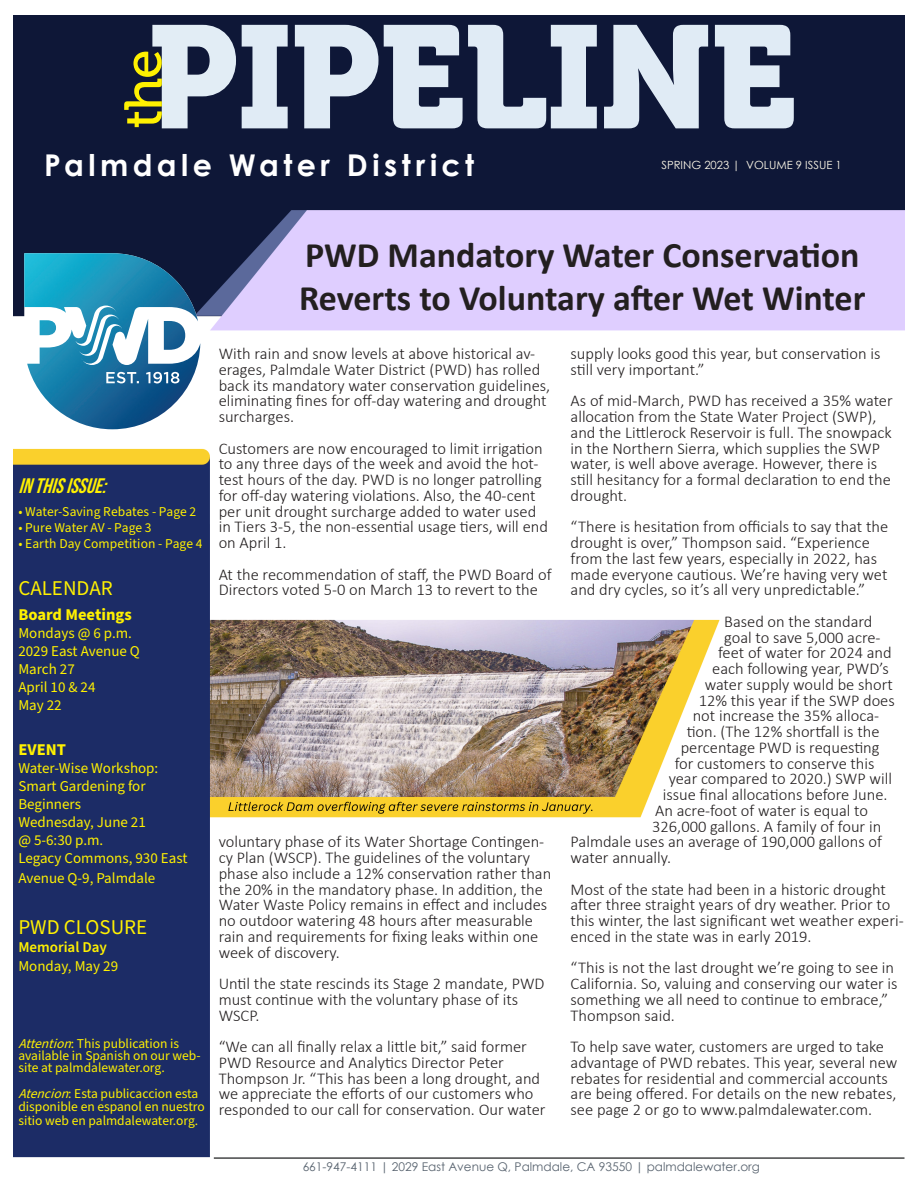
<style>
.page{position:relative;width:918px;height:1188px;background:#fff}
.page>*{position:absolute;margin:0;border:0;box-sizing:border-box;transform-origin:0 0}
.t1{font:700 36px/43.2px "Calibri";color:#231f20}
.t2{font:700 30px "Century Gothic";letter-spacing:.15em;color:#fff}
.t3{font:21px "Source Sans Pro";color:#fff101}
.t4{font:italic 21px "Bebas Neue";color:#fff101}
.t5{font:300 16.5px/15.8px "Calibri";color:#231f20}
.t6{font:700 16.5px "Source Sans Pro";color:#fff101}
.t7{font:15px/19.8px "Source Sans Pro";color:#fff101}
.t8{font:600 15px "Source Sans Pro";color:#fff101}
.t9{font:13.5px/12px "Source Sans Pro";color:#fff101}
.t10{font:12px "Century Gothic";color:#58636f}
.t11{font:11.25px "Century Gothic";color:#fffaea}
.s1{font-style:italic}
</style>
<div class="page">
<img style="left:14px;top:15px;width:890px;height:1144px">
<svg style="left:242px;top:25px;width:46px;height:103px;background:#a5b0c0"></svg>
<svg style="left:295px;top:25px;width:302px;height:103px;background:#8993a6"></svg>
<svg style="left:604px;top:25px;width:104px;height:103px;background:#99a3b5"></svg>
<svg style="left:715px;top:25px;width:79px;height:103px;background:#a0aabb"></svg>
<svg style="left:124px;top:25px;width:112px;height:103px;background:#848c89"></svg>
<img style="left:24px;top:253px;width:176px;height:176px">
<hr style="left:214px;top:1157px;width:690px;height:2px;background:#454647">
<p class="t2" style="left:44px;top:143px;width:432px">Palmdale Water District</p>
<p class="t11" style="left:662px;top:158px;width:182px">SPRING 2023 | VOLUME 9 ISSUE 1</p>
<p class="t4" style="left:18px;top:474px;width:95px">INTHISISSUE:</p>
<p class="t9" style="left:18px;top:506px;width:179px">• Water-Saving Rebates - Page 2</p>
<p class="t9" style="left:18px;top:522px;width:135px">• Pure Water AV - Page 3</p>
<p class="t9" style="left:18px;top:538px;width:186px">• Earth Day Competition - Page 4</p>
<p class="t3" style="left:18px;top:574px;width:96px">CALENDAR</p>
<p class="t6" style="left:18px;top:604px;width:115px">Board Meetings</p>
<p class="t7" style="left:18px;top:624px;width:115px">Mondays @ 6 p.m.</p>
<p class="t7" style="left:18px;top:642px;width:123px">2029 East Avenue Q</p>
<p class="t7" style="left:18px;top:660px;width:58px">March 27</p>
<p class="t7" style="left:18px;top:678px;width:79px">April 10 &amp; 24</p>
<p class="t7" style="left:18px;top:696px;width:45px">May 22</p>
<p class="t6" style="left:18px;top:739px;width:49px">EVENT</p>
<p class="t7" style="left:18px;top:759px;width:142px">Water-Wise Workshop:</p>
<p class="t7" style="left:18px;top:777px;width:129px">Smart Gardening for</p>
<p class="t7" style="left:18px;top:795px;width:64px">Beginners</p>
<p class="t7" style="left:18px;top:813px;width:129px">Wednesday, June 21</p>
<p class="t7" style="left:18px;top:831px;width:87px">@ 5-6:30 p.m.</p>
<p class="t7" style="left:18px;top:849px;width:171px">Legacy Commons, 930 East<br>Avenue Q-9, Palmdale</p>
<p class="t3" style="left:18px;top:913px;width:130px">PWD CLOSURE</p>
<p class="t8" style="left:18px;top:937px;width:90px">Memorial Day</p>
<p class="t7" style="left:18px;top:957px;width:101px">Monday, May 29</p>
<p class="t9" style="left:18px;top:1038px;width:184px"><span class="s1">Attention</span>: This publication is available in Spanish on our web&shy;site at palmdalewater.org.</p>
<p class="t9" style="left:18px;top:1087px;width:188px;line-height:13.5px"><span class="s1">Atencion</span>: Esta publicaccion esta disponible en espanol en nuestro sitio web en palmdalewater.org.</p>
<p class="t1" style="left:299px;top:233px;width:568px">PWD Mandatory Water Conservation<br>Reverts to Voluntary after Wet Winter</p>
<p class="t5" style="left:219px;top:346px;width:333px">With rain and snow levels at above historical av&shy;erages, Palmdale Water District (PWD) has rolled back its mandatory water conservation guidelines, eliminating fines for off-day watering and drought surcharges.</p>
<p class="t5" style="left:219px;top:440px;width:331px">Customers are now encouraged to limit irrigation to any three days of the week and avoid the hot&shy;test hours of the day. PWD is no longer patrolling for off-day watering violations. Also, the 40-cent per unit drought surcharge added to water used in Tiers 3-5, the non-essential usage tiers, will end on April 1.</p>
<p class="t5" style="left:219px;top:566px;width:334px">At the recommendation of staff, the PWD Board of<br>Directors voted 5-0 on March 13 to revert to the</p>
<p class="t5" style="left:219px;top:834px;width:334px">voluntary phase of its Water Shortage Contingen&shy;cy Plan (WSCP). The guidelines of the voluntary phase also include a 12% conservation rather than the 20% in the mandatory phase. In addition, the Water Waste Policy remains in effect and includes no outdoor watering 48 hours after measurable rain and requirements for fixing leaks within one week of discovery.</p>
<p class="t5" style="left:219px;top:976px;width:327px">Until the state rescinds its Stage 2 mandate, PWD must continue with the voluntary phase of its<br>WSCP.</p>
<p class="t5" style="left:219px;top:1039px;width:328px">“We can all finally relax a little bit,” said former PWD Resource and Analytics Director Peter Thompson Jr. “This has been a long drought, and we appreciate the efforts of our customers who responded to our call for conservation. Our water</p>
<p class="t5" style="left:571px;top:346px;width:311px">supply looks good this year, but conservation is still very important.”</p>
<p class="t5" style="left:571px;top:393px;width:324px">As of mid-March, PWD has received a 35% water allocation from the State Water Project (SWP), and the Littlerock Reservoir is full. The snowpack in the Northern Sierra, which supplies the SWP water, is well above average. However, there is still hesitancy for a formal declaration to end the drought.</p>
<p class="t5" style="left:571px;top:519px;width:319px">“There is hesitation from officials to say that the drought is over,” Thompson said. “Experience from the last few years, especially in 2022, has made everyone cautious. We’re having very wet and dry cycles, so it’s all very unpredictable.”</p>
<p class="t5" style="left:724px;top:613px;width:150px">Based on the standard</p>
<p class="t5" style="left:724px;top:629px;width:158px">goal to save 5,000 acre-</p>
<p class="t5" style="left:718px;top:645px;width:175px">feet of water for 2024 and</p>
<p class="t5" style="left:712px;top:661px;width:178px">each following year, PWD’s</p>
<p class="t5" style="left:705px;top:676px;width:190px">water supply would be short</p>
<p class="t5" style="left:699px;top:692px;width:198px">12% this year if the SWP does</p>
<p class="t5" style="left:693px;top:708px;width:188px">not increase the 35% alloca-</p>
<p class="t5" style="left:687px;top:724px;width:194px">tion. (The 12% shortfall is the</p>
<p class="t5" style="left:681px;top:739px;width:200px">percentage PWD is requesting</p>
<p class="t5" style="left:675px;top:755px;width:201px">for customers to conserve this</p>
<p class="t5" style="left:669px;top:771px;width:225px">year compared to 2020.) SWP will</p>
<p class="t5" style="left:663px;top:787px;width:226px">issue final allocations before June.</p>
<p class="t5" style="left:655px;top:802px;width:214px">An acre-foot of water is equal to</p>
<p class="t5" style="left:652px;top:818px;width:231px">326,000 gallons. A family of four in</p>
<p class="t5" style="left:571px;top:834px;width:313px">Palmdale uses an average of 190,000 gallons of</p>
<p class="t5" style="left:571px;top:850px;width:102px">water annually.</p>
<p class="t5" style="left:571px;top:881px;width:335px">Most of the state had been in a historic drought after three straight years of dry weather. Prior to this winter, the last significant wet weather experi&shy;enced in the state was in early 2019.</p>
<p class="t5" style="left:571px;top:960px;width:329px">“This is not the last drought we’re going to see in California. So, valuing and conserving our water is something we all need to continue to embrace,” Thompson said.</p>
<p class="t5" style="left:571px;top:1039px;width:328px">To help save water, customers are urged to take advantage of PWD rebates. This year, several new rebates for residential and commercial accounts are being offered. For details on the new rebates, see page 2 or go to www.palmdalewater.com.</p>
<p class="t10" style="left:303px;top:1158px;width:459px">661-947-4111 | 2029 East Avenue Q, Palmdale, CA 93550 | palmdalewater.org</p>
</div>
